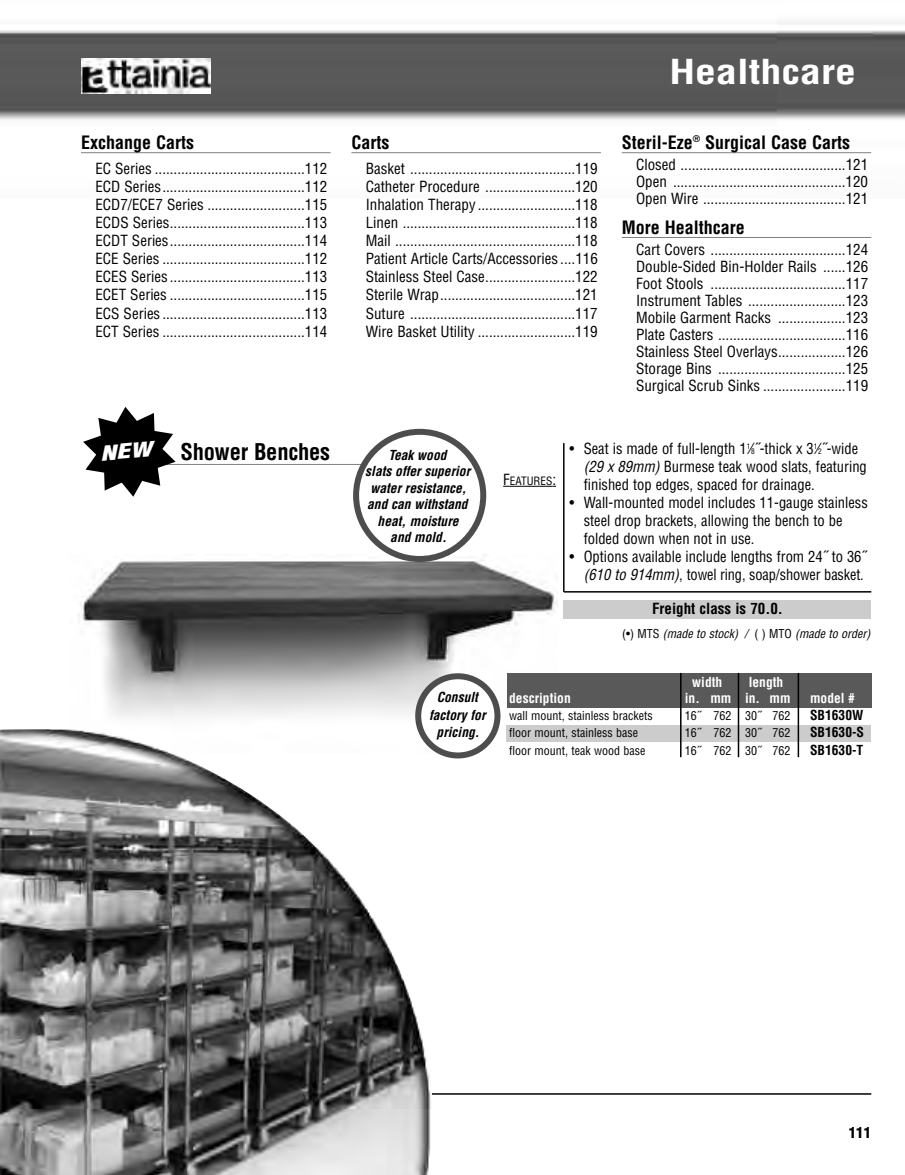
<style>
.page{position:relative;width:905px;height:1175px;background:#fff}
.page>*{position:absolute;margin:0;border:0;box-sizing:border-box;transform-origin:0 0}
.t1{font:700 condensed 33.6px "Helvetica";color:#fff;scale:1.25 1}
.t2{font:700 condensed 22.5px "Helvetica";letter-spacing:-.01em;color:#000}
.t3{font:700 condensed 18px "Helvetica";color:#000}
.t4{font:condensed 15px/18px "Helvetica";color:#000;text-align:justify}
.t5{font:700 condensed 15px "Helvetica";color:#000}
.t6{font:900 condensed 15px "Helvetica";color:#000}
.t7{font:italic 700 condensed 13.5px/16.5px "Helvetica";color:#000;text-align:center}
.t8{font:700 condensed 13.5px "Helvetica";color:#fff}
.t9{font:700 condensed 13.5px "Helvetica";color:#000}
.t10{font:condensed 12px "Helvetica";color:#000}
.t11{font:italic condensed 12px "Helvetica";color:#000}
.t12{font:condensed 11.25px "Helvetica";color:#000}
.s1{font-size:15px}
.s2{font-size:7.5px}
.s3{font-style:italic}
.s4{font-style:normal}
</style>
<div class="page">
<img style="left:0;top:21px;width:904px;height:133px">
<hr style="left:81px;top:152px;width:249px;height:1px;background:#808080">
<hr style="left:351px;top:152px;width:250px;height:1px;background:#808080">
<hr style="left:621px;top:152px;width:250px;height:1px;background:#808080">
<hr style="left:621px;top:237px;width:250px;height:1px;background:#808080">
<hr style="left:420px;top:1093px;width:451px;height:1px;background:#000">
<img style="left:78px;top:554px;width:479px;height:188px">
<img style="left:81px;top:58px;width:129px;height:36px">
<div style="left:563px;top:600px;width:308px;height:19px;background:#ccc"></div>
<hr style="left:563px;top:443px;width:1px;height:149px;background:#000">
<hr style="left:563px;top:591px;width:308px;height:1px;background:#000">
<hr style="left:510px;top:486px;width:42px;height:1px;background:#000">
<svg style="left:415px;top:673px;width:85px;height:85px"></svg>
<div style="left:507px;top:673px;width:364px;height:34px;background:#595959"></div>
<div style="left:507px;top:725px;width:364px;height:16px;background:#ccc"></div>
<hr style="left:680px;top:673px;width:1px;height:84px;background:#000">
<hr style="left:737px;top:673px;width:2px;height:84px;background:#000">
<hr style="left:797px;top:673px;width:2px;height:84px;background:#000">
<hr style="left:139px;top:464px;width:326px;height:1px;background:#808080">
<svg style="left:353px;top:429px;width:133px;height:133px"></svg>
<img style="left:0;top:729px;width:432px;height:445px">
<svg style="left:83px;top:407px;width:92px;height:90px"></svg>
<p class="t3" style="left:81px;top:132px;width:114px">Exchange Carts</p>
<p class="t4" style="left:95px;top:160px;width:233px">EC Series ........................................112<br>ECD Series......................................112<br>ECD7/ECE7 Series ..........................115<br>ECDS Series....................................113<br>ECDT Series....................................114<br>ECE Series ......................................112<br>ECES Series ....................................113<br>ECET Series ....................................115<br>ECS Series ......................................113<br>ECT Series ......................................114</p>
<p class="t3" style="left:351px;top:132px;width:39px">Carts</p>
<p class="t4" style="left:366px;top:160px;width:234px">Basket ............................................119<br>Catheter Procedure ........................120<br>Inhalation Therapy ..........................118<br>Linen ..............................................118<br>Mail ................................................118<br>Patient Article Carts/Accessories ....116<br>Stainless Steel Case........................122<br>Sterile Wrap....................................121<br>Suture ............................................117<br>Wire Basket Utility ..........................119</p>
<h1 class="t1" style="left:669px;top:52px;width:151px">Healthcare</h1>
<p class="t3" style="left:621px;top:132px;width:230px">Steril-Eze<sup>®</sup> Surgical Case Carts</p>
<p class="t4" style="left:636px;top:157px;width:233px;line-height:17px">Closed ............................................121<br>Open ..............................................120<br>Open Wire ......................................121</p>
<p class="t3" style="left:621px;top:217px;width:124px">More Healthcare</p>
<p class="t4" style="left:636px;top:241px;width:233px;line-height:17px">Cart Covers ....................................124<br>Double-Sided Bin-Holder Rails ......126<br>Foot Stools ....................................117<br>Instrument Tables ..........................123<br>Mobile Garment Racks ..................123<br>Plate Casters ..................................116<br>Stainless Steel Overlays..................126<br>Storage Bins ..................................125<br>Surgical Scrub Sinks ......................119</p>
<h2 class="t2" style="left:181px;top:439px;width:151px">Shower Benches</h2>
<p class="t7" style="left:365px;top:446px;width:106px">Teak wood<br>slats offer superior water resistance, and can withstand heat, moisture<br>and mold.</p>
<p class="t7" style="left:429px;top:689px;width:58px;line-height:17.4px">Consult factory for pricing.</p>
<p class="t12" style="left:503px;top:474px;width:54px"><span class="s1">F</span>EATURES<span class="s1">:</span></p>
<p class="t4" style="left:583px;top:440px;width:284px;text-align:left;text-indent:-14px">• Seat is made of full-length 1<sup>1</sup>⁄<span class="s2">8</span>˝-thick x 3<sup>1</sup>⁄<span class="s2">2</span>˝-wide <span class="s3">(29 x 89mm)</span> Burmese teak wood slats, featuring finished top edges, spaced for drainage.</p>
<p class="t4" style="left:583px;top:494px;width:285px;text-align:left;text-indent:-14px">• Wall-mounted model includes 11-gauge stainless steel drop brackets, allowing the bench to be folded down when not in use.</p>
<p class="t4" style="left:569px;top:548px;width:298px;text-align:right">• Options available include lengths from 24˝ to 36˝ <span class="s3">(610 to 914mm)</span>, towel ring, soap/shower basket.</p>
<p class="t5" style="left:652px;top:600px;width:132px">Freight class is 70.0.</p>
<p class="t11" style="left:622px;top:627px;width:250px"><span class="s4">(•) MTS</span> (made to stock) / <span class="s4">( ) MTO</span> (made to order)</p>
<p class="t8" style="left:692px;top:674px;width:32px">width</p>
<p class="t8" style="left:748px;top:674px;width:36px">length</p>
<p class="t8" style="left:509px;top:690px;width:63px">description</p>
<p class="t8" style="left:684px;top:690px;width:107px">in. mm in. mm</p>
<p class="t8" style="left:810px;top:690px;width:46px">model #</p>
<p class="t10" style="left:509px;top:709px;width:145px">wall mount, stainless brackets</p>
<p class="t10" style="left:684px;top:709px;width:107px">16˝ 762 30˝ 762</p>
<p class="t9" style="left:810px;top:707px;width:55px">SB1630W</p>
<p class="t10" style="left:509px;top:726px;width:130px">floor mount, stainless base</p>
<p class="t10" style="left:684px;top:726px;width:107px">16˝ 762 30˝ 762</p>
<p class="t9" style="left:810px;top:725px;width:56px">SB1630-S</p>
<p class="t10" style="left:509px;top:743px;width:138px">floor mount, teak wood base</p>
<p class="t10" style="left:684px;top:743px;width:107px">16˝ 762 30˝ 762</p>
<p class="t9" style="left:810px;top:742px;width:55px">SB1630-T</p>
<p class="t6" style="left:848px;top:1124px;width:24px">111</p>
</div>
